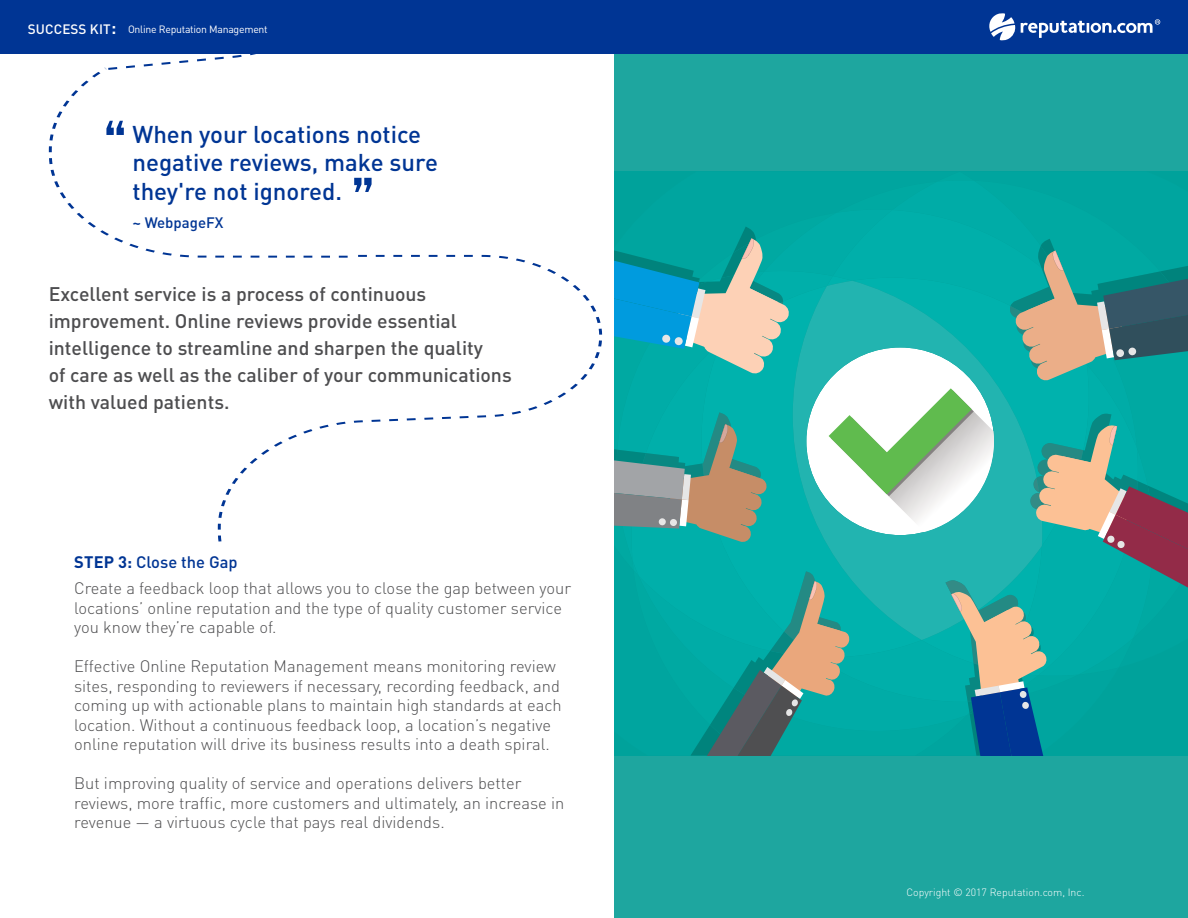
<style>
.page{position:relative;width:1188px;height:918px;background:#fff}
.page>*{position:absolute;margin:0;border:0;box-sizing:border-box;transform-origin:0 0}
.t1{font:69px "Bebas Neue";color:#003594}
.Pull_quote{font:500 24px/28.5px "DIN Pro";color:#003594}
.purple_subheader{font:500 19.5px/27px "DIN Pro";color:#4d4d4f}
.Body{font:300 16.5px/19.5px "DIN Pro";color:#4d4d4f}
.purple_subheader-2{font:500 16.5px "DIN Pro";color:#003594}
.pull_quote_author{font:500 15px "DIN Pro";color:#003594}
.t2{font:10.5px "DIN Pro";letter-spacing:-.025em;color:#fff}
.Body_copy{font:300 10.5px "DIN Pro";color:#fff}
.s1{font-weight:500;font-size:13.5px}
.s2{font-weight:500;font-size:19.5px}
.s3{font-weight:700}
</style>
<div class="page">
<div style="left:0;top:0;width:1188px;height:54px;background:#003594"></div>
<svg style="left:989px;top:13px;width:171px;height:28px"></svg>
<div style="left:615px;top:54px;width:573px;height:864px;background:#1ea69f"></div>
<svg style="left:615px;top:172px;width:573px;height:584px;background:#33aaa4"></svg>
<svg style="left:218px;top:255px;width:384px;height:287px"></svg>
<svg style="left:104px;top:54px;width:152px;height:14px"></svg>
<svg style="left:49px;top:68px;width:299px;height:190px"></svg>
<p class="t2" style="left:28px;top:22px;width:241px"><span class="s1">SUCCESS KIT</span><span class="s2">:</span> Online Reputation Management</p>
<p class="t1" style="left:104px;top:107px;width:24px">“</p>
<p class="Pull_quote" style="left:132px;top:119px;width:307px">When your locations notice negative reviews, make sure they're not ignored.</p>
<p class="pull_quote_author" style="left:132px;top:213px;width:93px">~ WebpageFX</p>
<p class="t1" style="left:374px;top:205px;width:24px;rotate:-180deg">“</p>
<p class="purple_subheader" style="left:49px;top:280px;width:465px">Excellent service is a process of continuous improvement. Online reviews provide essential intelligence to streamline and sharpen the quality<br>of care as well as the caliber of your communications with valued patients.</p>
<p class="purple_subheader-2" style="left:74px;top:551px;width:165px"><span class="s3">STEP 3:</span> Close the Gap</p>
<p class="Body" style="left:74px;top:578px;width:499px">Create a feedback loop that allows you to close the gap between your locations’ online reputation and the type of quality customer service you know they’re capable of.</p>
<p class="Body" style="left:74px;top:656px;width:489px">Effective Online Reputation Management means monitoring review sites, responding to reviewers if necessary, recording feedback, and coming up with actionable plans to maintain high standards at each location. Without a continuous feedback loop, a location’s negative online reputation will drive its business results into a death spiral.</p>
<p class="Body" style="left:74px;top:773px;width:492px">But improving quality of service and operations delivers better reviews, more traffic, more customers and ultimately, an increase in revenue — a virtuous cycle that pays real dividends.</p>
<p class="Body_copy" style="left:906px;top:885px;width:180px">Copyright © 2017 Reputation.com, Inc.</p>
</div>
